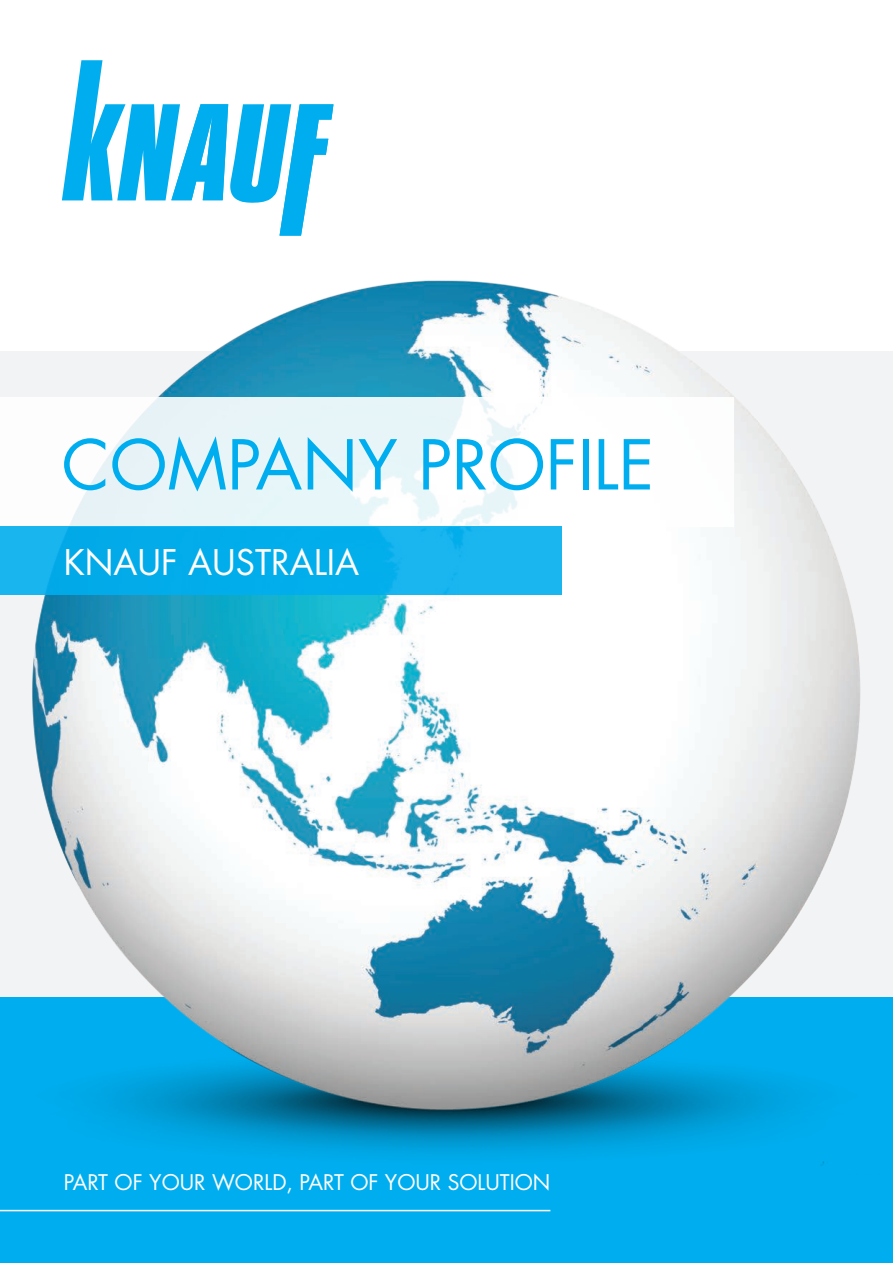
<style>
.page{position:relative;width:893px;height:1263px;background:#fff}
.page>*{position:absolute;margin:0;border:0;box-sizing:border-box;transform-origin:0 0}
.t1{font:66.75px "Futura Std";color:#00aeef}
.t2{font:34.5px "Futura Std";color:#fff}
.t3{font:21px "Futura Std";color:#fff}
</style>
<div class="page">
<div style="left:0;top:996px;width:893px;height:267px;background:#00aeef"></div>
<img style="left:0;top:200px;width:893px;height:966px">
<div style="left:0;top:397px;width:733px;height:130px;background:linear-gradient(to bottom,#f4f9fb,#f3fafc)"></div>
<svg style="left:62px;top:60px;width:271px;height:176px"></svg>
<svg style="left:0;top:527px;width:561px;height:68px;background:#0bb0ec"></svg>
<hr style="left:0;top:1210px;width:550px;height:1px;background:#fff">
<h1 class="t1" style="left:62px;top:422px;width:594px">COMPANY PROFILE</h1>
<h2 class="t2" style="left:64px;top:540px;width:297px">KNAUF AUSTRALIA</h2>
<p class="t3" style="left:64px;top:1169px;width:488px">PART OF YOUR WORLD, PART OF YOUR SOLUTION</p>
</div>
